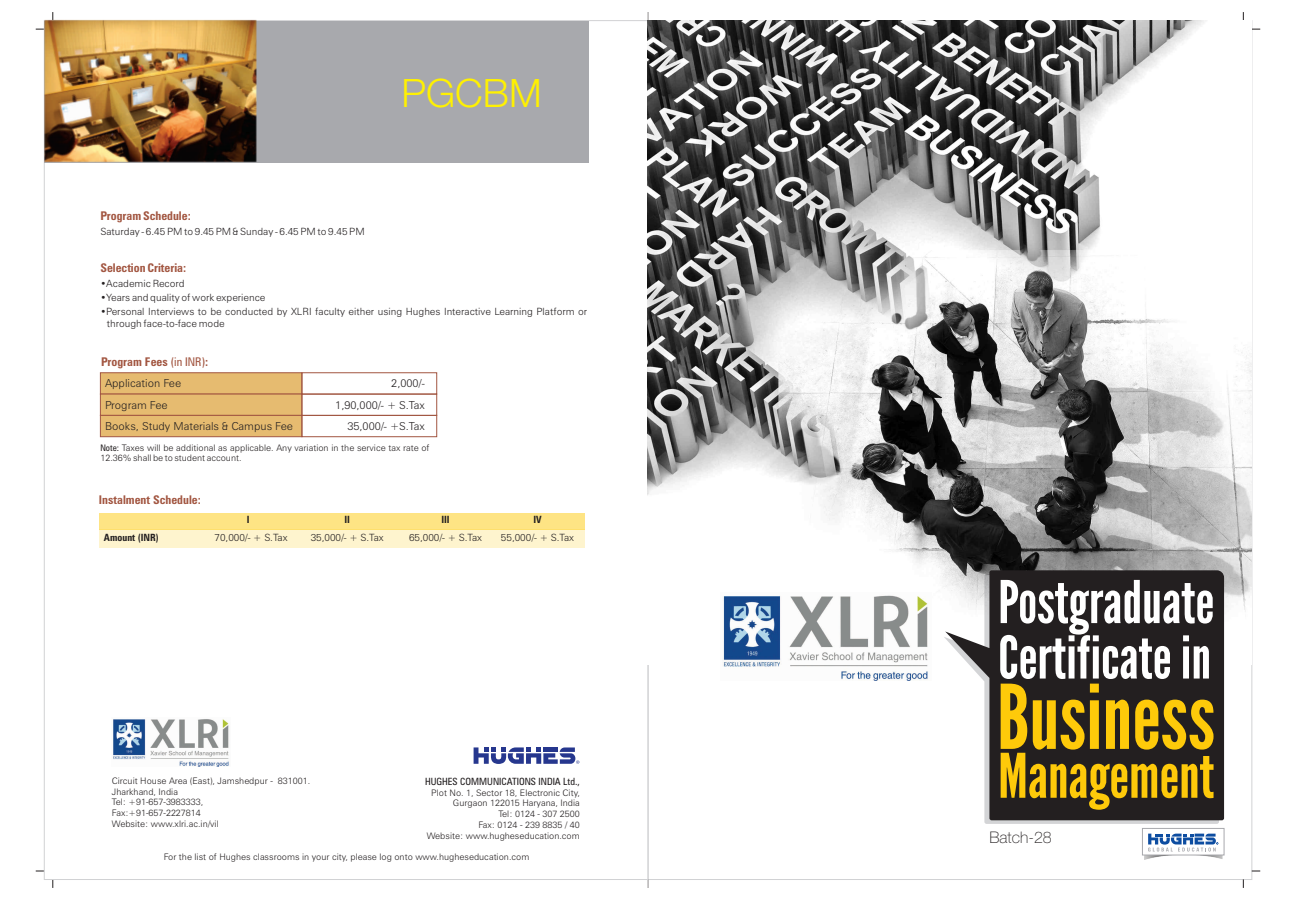
<style>
.page{position:relative;width:1296px;height:900px;background:#fff}
.page>*{position:absolute;margin:0;border:0;box-sizing:border-box;transform-origin:0 0}
.t1{font:300 39.2px "Helvetica Neue LT";color:#fff101}
.t2{font:100 16px "Helvetica Neue LT";color:#231f20}
.t3{font:700 condensed 12px "Zurich BT";color:#a25641}
.t4{font:300 11px "Zurich BT";color:#231f20}
.t5{font:300 10px/12px "Zurich BT";color:#231f20}
.t6{font:condensed 10px "Zurich BT";color:#231f20}
.t7{font:700 condensed 10px "Zurich BT";color:#231f20}
.t8{font:300 9px/10.8px "Zurich BT";color:#231f20}
.s1{font-weight:400}
.s2{font-weight:400;font-stretch:condensed}
</style>
<div class="page">
<svg style="left:474px;top:747px;width:105px;height:17px"></svg>
<div style="left:99px;top:530px;width:486px;height:18px;background:#fef4ce"></div>
<div style="left:99px;top:514px;width:486px;height:16px;background:#fee484"></div>
<div style="left:44px;top:21px;width:545px;height:142px;background:#a8a9ad"></div>
<img style="left:44px;top:20px;width:213px;height:142px">
<div style="left:302px;top:394px;width:135px;height:22px;border:1px solid #a25641"></div>
<svg style="left:100px;top:373px;width:202px;height:64px;background:#e1b46d"></svg>
<div style="left:302px;top:415px;width:135px;height:22px;border:1px solid #a25641"></div>
<img style="left:647px;top:21px;width:605px;height:643px">
<svg style="left:945px;top:570px;width:279px;height:250px"></svg>
<svg style="left:1000px;top:580px;width:214px;height:230px;background:#7d6e42"></svg>
<img style="left:1145px;top:856px;width:77px;height:3px">
<svg style="left:1142px;top:828px;width:83px;height:28px"></svg>
<img style="left:721px;top:592px;width:210px;height:88px">
<img style="left:113px;top:719px;width:116px;height:48px">
<h1 class="t1" style="left:402px;top:79px;width:141px">PGCBM</h1>
<h3 class="t3" style="left:100px;top:211px;width:92px">Program Schedule:</h3>
<p class="t5" style="left:100px;top:226px;width:266px">Saturday - 6.45 PM to 9.45 PM &amp; Sunday - 6.45 PM to 9.45 PM</p>
<h3 class="t3" style="left:100px;top:263px;width:87px">Selection Criteria:</h3>
<p class="t5" style="left:100px;top:278px;width:86px">•Academic Record</p>
<p class="t5" style="left:100px;top:292px;width:167px">•Years and quality of work experience</p>
<p class="t5" style="left:107px;top:307px;width:482px;text-indent:-6px">•Personal Interviews to be conducted by XLRI faculty either using Hughes Interactive Learning Platform or through face-to-face mode</p>
<h3 class="t3" style="left:101px;top:357px;width:109px">Program Fees <span class="s1">(in INR)</span>:</h3>
<p class="t4" style="left:105px;top:379px;width:78px">Application Fee</p>
<p class="t4" style="left:391px;top:379px;width:35px">2,000/-</p>
<p class="t4" style="left:105px;top:400px;width:64px">Program Fee</p>
<p class="t4" style="left:335px;top:400px;width:91px">1,90,000/- + S.Tax</p>
<p class="t4" style="left:105px;top:421px;width:190px">Books, Study Materials &amp; Campus Fee</p>
<p class="t4" style="left:347px;top:421px;width:79px">35,000/- +S.Tax</p>
<p class="t8" style="left:100px;top:443px;width:331px"><span class="s2">Note:</span> Taxes will be additional as applicable. Any variation in the service tax rate of<br>12.36% shall be to student account.</p>
<h3 class="t3" style="left:99px;top:495px;width:103px">Instalment Schedule:</h3>
<p class="t7" style="left:247px;top:515px;width:4px">I</p>
<p class="t7" style="left:345px;top:515px;width:7px">II</p>
<p class="t7" style="left:441px;top:515px;width:10px">III</p>
<p class="t7" style="left:533px;top:515px;width:10px">IV</p>
<p class="t7" style="left:104px;top:533px;width:56px">Amount (INR)</p>
<p class="t5" style="left:215px;top:532px;width:75px">70,000/- + S.Tax</p>
<p class="t5" style="left:311px;top:532px;width:75px">35,000/- + S.Tax</p>
<p class="t5" style="left:409px;top:532px;width:75px">65,000/- + S.Tax</p>
<p class="t5" style="left:501px;top:532px;width:75px">55,000/- + S.Tax</p>
<p class="t6" style="left:425px;top:777px;width:156px">HUGHES COMMUNICATIONS INDIA Ltd.,</p>
<p class="t8" style="left:427px;top:788px;width:155px;text-align:right">Plot No. 1, Sector 18, Electronic City,<br>Gurgaon 122015 Haryana, India<br>Tel: 0124 - 307 2500<br>Fax: 0124 - 239 8835 / 40<br>Website: www.hugheseducation.com</p>
<p class="t8" style="left:164px;top:852px;width:367px">For the list of Hughes classrooms in your city, please log onto www.hugheseducation.com</p>
<p class="t8" style="left:112px;top:776px;width:200px">Circuit House Area (East), Jamshedpur - 831001.<br>Jharkhand, India<br>Tel: +91-657-3983333,<br>Fax:+91-657-2227814<br>Website: www.xlri.ac.in/vil</p>
<h2 class="t2" style="left:990px;top:830px;width:64px">Batch-28</h2>
</div>
